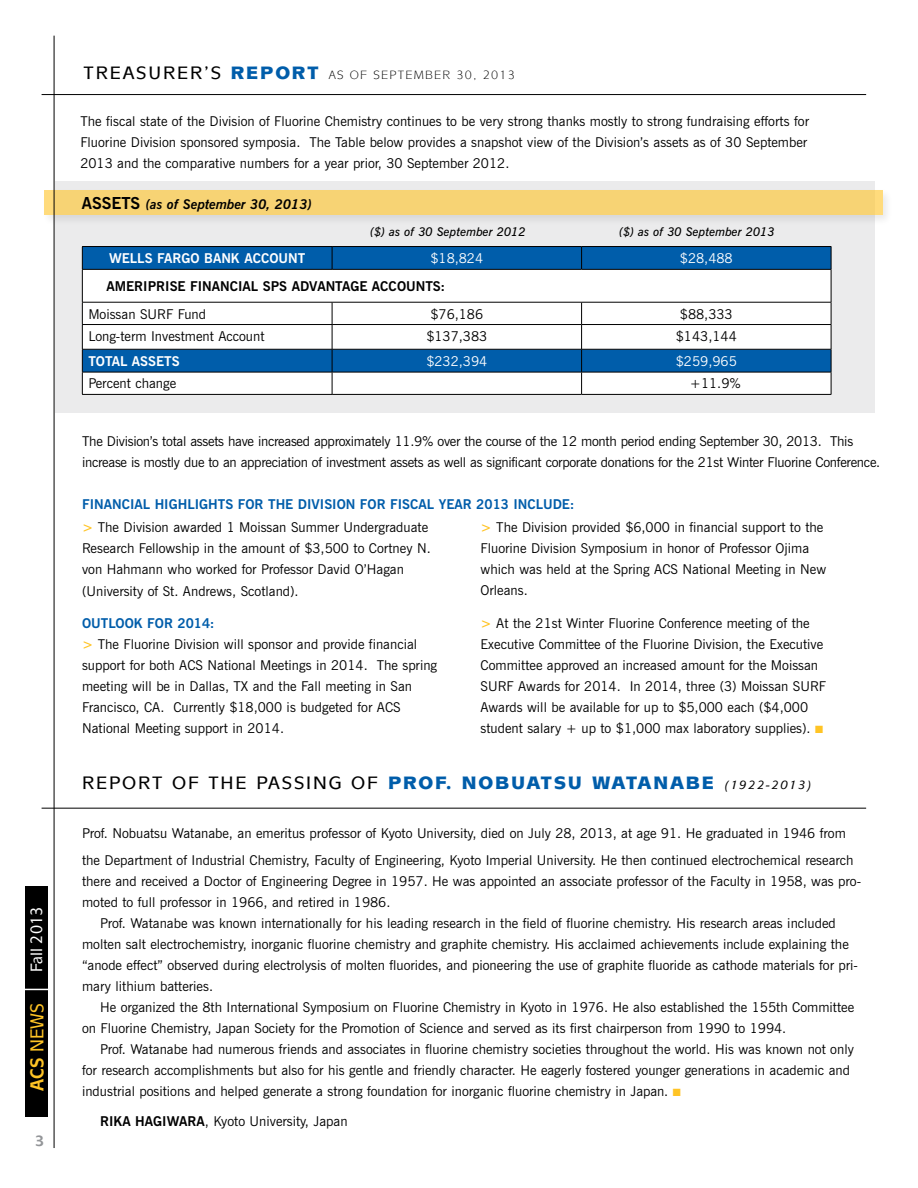
<style>
.page{position:relative;width:918px;height:1188px;background:#fff}
.page>*{position:absolute;margin:0;border:0;box-sizing:border-box;transform-origin:0 0}
.t1{font:500 18.75px "Mixage IT Cby BT";color:#ffc425;scale:.9 1}
.t2{font:900 18px "Mixage IT Cby BT";letter-spacing:.1em;color:#005daa}
.t3{font:500 16.5px "Mixage IT Cby BT";color:#fff;scale:.9 1}
.t4{font:700 15px "Mixage IT Cby BT";color:#939598}
.t5{font:13.5px/21px "News Gothic BT";color:#000}
.t6{font:13.5px/21px "News Gothic BT";letter-spacing:-.02em;color:#000}
.t7{font:700 13.5px/23.9px "News Gothic BT";color:#005daa}
.t8{font:700 13.5px "News Gothic BT";color:#000}
.t9{font:700 13.5px "News Gothic BT";color:#fff}
.t10{font:13.5px "News Gothic BT";color:#fff}
.t11{font:italic 700 13.5px "News Gothic BT";color:#000}
.t12{font:italic 600 12px "News Gothic BT";color:#000}
.t13{font:12px "Mixage IT Cby BT";letter-spacing:.1em;color:#000}
.s1{font-weight:700}
.s2{font-weight:500;font-size:18px}
.s3{font-weight:900;font-size:18px;color:#005daa}
.s4{font-style:normal;font-size:16.5px}
.s5{color:#ffc425}
.s6{font-weight:400;color:#000}
.s7{font-weight:700;color:#005daa}
.s8{font-weight:700;color:#ffc425}
.s9{font-weight:500;color:#000}
.s10{font-weight:500;font-style:italic;font-size:12px;color:#000}
</style>
<div class="page">
<div style="left:55px;top:181px;width:820px;height:232px;background:#ebebec"></div>
<div style="left:42px;top:187px;width:852px;height:39px;background:#e5e5e6"></div>
<div style="left:44px;top:190px;width:838px;height:25px;background:#f7d374"></div>
<hr style="left:42px;top:94px;width:824px;height:1px;background:#000">
<hr style="left:42px;top:808px;width:824px;height:1px;background:#000">
<div style="left:83px;top:247px;width:748px;height:22px;background:#005daa"></div>
<svg style="left:83px;top:270px;width:748px;height:124px;background:#cedfed"></svg>
<hr style="left:82px;top:246px;width:250px;height:1px;background:#000">
<svg style="left:82px;top:247px;width:1px;height:22px"></svg>
<hr style="left:332px;top:246px;width:250px;height:1px;background:#000">
<svg style="left:332px;top:247px;width:1px;height:22px"></svg>
<hr style="left:582px;top:246px;width:249px;height:1px;background:#000">
<svg style="left:581px;top:247px;width:1px;height:22px"></svg>
<svg style="left:831px;top:247px;width:1px;height:22px"></svg>
<hr style="left:82px;top:269px;width:250px;height:1px;background:#000">
<hr style="left:82px;top:270px;width:1px;height:32px;background:#000">
<hr style="left:332px;top:269px;width:250px;height:1px;background:#000">
<hr style="left:582px;top:269px;width:249px;height:1px;background:#000">
<hr style="left:831px;top:270px;width:1px;height:32px;background:#000">
<hr style="left:82px;top:302px;width:250px;height:1px;background:#000">
<hr style="left:332px;top:302px;width:250px;height:1px;background:#000">
<hr style="left:582px;top:302px;width:249px;height:1px;background:#000">
<hr style="left:82px;top:324px;width:250px;height:1px;background:#000">
<hr style="left:332px;top:324px;width:250px;height:1px;background:#000">
<hr style="left:582px;top:324px;width:249px;height:1px;background:#000">
<hr style="left:82px;top:349px;width:250px;height:1px;background:#000">
<hr style="left:332px;top:349px;width:250px;height:1px;background:#000">
<hr style="left:582px;top:349px;width:249px;height:1px;background:#000">
<hr style="left:82px;top:372px;width:250px;height:1px;background:#000">
<svg style="left:82px;top:302px;width:1px;height:92px"></svg>
<hr style="left:332px;top:372px;width:250px;height:1px;background:#000">
<svg style="left:332px;top:302px;width:1px;height:92px"></svg>
<hr style="left:582px;top:372px;width:249px;height:1px;background:#000">
<svg style="left:581px;top:302px;width:1px;height:92px"></svg>
<svg style="left:831px;top:302px;width:1px;height:92px"></svg>
<hr style="left:82px;top:394px;width:250px;height:1px;background:#000">
<hr style="left:332px;top:394px;width:250px;height:1px;background:#000">
<hr style="left:582px;top:394px;width:249px;height:1px;background:#000">
<div style="left:26px;top:886px;width:22px;height:231px;background:#000"></div>
<hr style="left:20px;top:989px;width:30px;height:1px;background:#fff">
<hr style="left:54px;top:36px;width:1px;height:1112px;background:#000">
<p class="t3" style="left:26px;top:972px;width:74px;rotate:-90deg">Fall 2013</p>
<h1 class="t1" style="left:26px;top:1091px;width:99px;rotate:-90deg"><span class="s1">ACS</span> NEWS</h1>
<p class="t4" style="left:35px;top:1131px;width:11px">3</p>
<p class="t13" style="left:84px;top:67px;width:433px"><span class="s2">TREASURER’S</span> <span class="s3">REPORT</span> AS OF SEPTEMBER 30, 2013</p>
<p class="t5" style="left:80px;top:111px;width:730px">The fiscal state of the Division of Fluorine Chemistry continues to be very strong thanks mostly to strong fundraising efforts for<br>Fluorine Division sponsored symposia. The Table below provides a snapshot view of the Division’s assets as of 30 September<br>2013 and the comparative numbers for a year prior, 30 September 2012.</p>
<p class="t11" style="left:82px;top:196px;width:232px"><span class="s4">ASSETS</span> (as of September 30, 2013)</p>
<p class="t12" style="left:370px;top:224px;width:157px">($) as of 30 September 2012</p>
<p class="t12" style="left:619px;top:224px;width:157px">($) as of 30 September 2013</p>
<p class="t9" style="left:109px;top:250px;width:198px">WELLS FARGO BANK ACCOUNT</p>
<p class="t10" style="left:430px;top:250px;width:54px">$18,824</p>
<p class="t10" style="left:680px;top:250px;width:54px">$28,488</p>
<p class="t8" style="left:106px;top:278px;width:340px">AMERIPRISE FINANCIAL SPS ADVANTAGE ACCOUNTS:</p>
<p class="t5" style="left:88px;top:303px;width:119px">Moissan SURF Fund</p>
<p class="t5" style="left:430px;top:303px;width:54px">$76,186</p>
<p class="t5" style="left:680px;top:303px;width:54px">$88,333</p>
<p class="t5" style="left:88px;top:325px;width:178px">Long-term Investment Account</p>
<p class="t5" style="left:426px;top:325px;width:62px">$137,383</p>
<p class="t5" style="left:676px;top:325px;width:62px">$143,144</p>
<p class="t9" style="left:88px;top:353px;width:93px">TOTAL ASSETS</p>
<p class="t10" style="left:426px;top:353px;width:62px">$232,394</p>
<p class="t10" style="left:676px;top:353px;width:62px">$259,965</p>
<p class="t5" style="left:88px;top:373px;width:89px">Percent change</p>
<p class="t5" style="left:690px;top:373px;width:53px">+11.9%</p>
<p class="t6" style="left:82px;top:430px;width:800px">The Division’s total assets have increased approximately 11.9% over the course of the 12 month period ending September 30, 2013. This increase is mostly due to an appreciation of investment assets as well as significant corporate donations for the 21st Winter Fluorine Conference.</p>
<p class="t7" style="left:82px;top:492px;width:494px">FINANCIAL HIGHLIGHTS FOR THE DIVISION FOR FISCAL YEAR 2013 INCLUDE: <span class="s5">&gt;</span> <span class="s6">The Division awarded 1 Moissan Summer Undergraduate</span></p>
<p class="t5" style="left:82px;top:538px;width:350px">Research Fellowship in the amount of $3,500 to Cortney N. von Hahmann who worked for Professor David O’Hagan (University of St. Andrews, Scotland).</p>
<p class="t5" style="left:82px;top:613px;width:357px"><span class="s7">OUTLOOK FOR 2014:<br></span><span class="s8">&gt;</span> The Fluorine Division will sponsor and provide financial support for both ACS National Meetings in 2014. The spring meeting will be in Dallas, TX and the Fall meeting in San Francisco, CA. Currently $18,000 is budgeted for ACS National Meeting support in 2014.</p>
<p class="t5" style="left:481px;top:517px;width:347px"><span class="s8">&gt;</span> The Division provided $6,000 in financial support to the Fluorine Division Symposium in honor of Professor Ojima which was held at the Spring ACS National Meeting in New Orleans.</p>
<p class="t5" style="left:481px;top:613px;width:347px"><span class="s8">&gt;</span> At the 21st Winter Fluorine Conference meeting of the Executive Committee of the Fluorine Division, the Executive Committee approved an increased amount for the Moissan SURF Awards for 2014. In 2014, three (3) Moissan SURF Awards will be available for up to $5,000 each ($4,000 student salary + up to $1,000 max laboratory supplies). <span class="s5">■</span></p>
<h2 class="t2" style="left:82px;top:772px;width:731px"><span class="s9">REPORT OF THE PASSING OF</span> PROF. NOBUATSU WATANABE <span class="s10">(1922-2013)</span></h2>
<p class="t5" style="left:82px;top:819px;width:773px;line-height:27px">Prof. Nobuatsu Watanabe, an emeritus professor of Kyoto University, died on July 28, 2013, at age 91. He graduated in 1946 from the Department of Industrial Chemistry, Faculty of Engineering, Kyoto Imperial University. He then continued electrochemical research</p>
<p class="t5" style="left:82px;top:870px;width:781px">there and received a Doctor of Engineering Degree in 1957. He was appointed an associate professor of the Faculty in 1958, was pro-</p>
<p class="t5" style="left:82px;top:891px;width:310px">moted to full professor in 1966, and retired in 1986.</p>
<p class="t5" style="left:100px;top:912px;width:737px">Prof. Watanabe was known internationally for his leading research in the field of fluorine chemistry. His research areas included</p>
<p class="t5" style="left:82px;top:933px;width:768px">molten salt electrochemistry, inorganic fluorine chemistry and graphite chemistry. His acclaimed achievements include explaining the</p>
<p class="t5" style="left:82px;top:954px;width:777px">“anode effect” observed during electrolysis of molten fluorides, and pioneering the use of graphite fluoride as cathode materials for pri-</p>
<p class="t5" style="left:82px;top:975px;width:133px">mary lithium batteries.</p>
<p class="t5" style="left:100px;top:996px;width:756px">He organized the 8th International Symposium on Fluorine Chemistry in Kyoto in 1976. He also established the 155th Committee</p>
<p class="t5" style="left:82px;top:1017px;width:706px">on Fluorine Chemistry, Japan Society for the Promotion of Science and served as its first chairperson from 1990 to 1994.</p>
<p class="t5" style="left:100px;top:1038px;width:755px">Prof. Watanabe had numerous friends and associates in fluorine chemistry societies throughout the world. His was known not only</p>
<p class="t5" style="left:82px;top:1059px;width:769px">for research accomplishments but also for his gentle and friendly character. He eagerly fostered younger generations in academic and</p>
<p class="t5" style="left:82px;top:1080px;width:600px">industrial positions and helped generate a strong foundation for inorganic fluorine chemistry in Japan. <span class="s5">■</span></p>
<p class="t5" style="left:100px;top:1110px;width:249px"><span class="s1">RIKA HAGIWARA</span>, Kyoto University, Japan</p>
</div>
